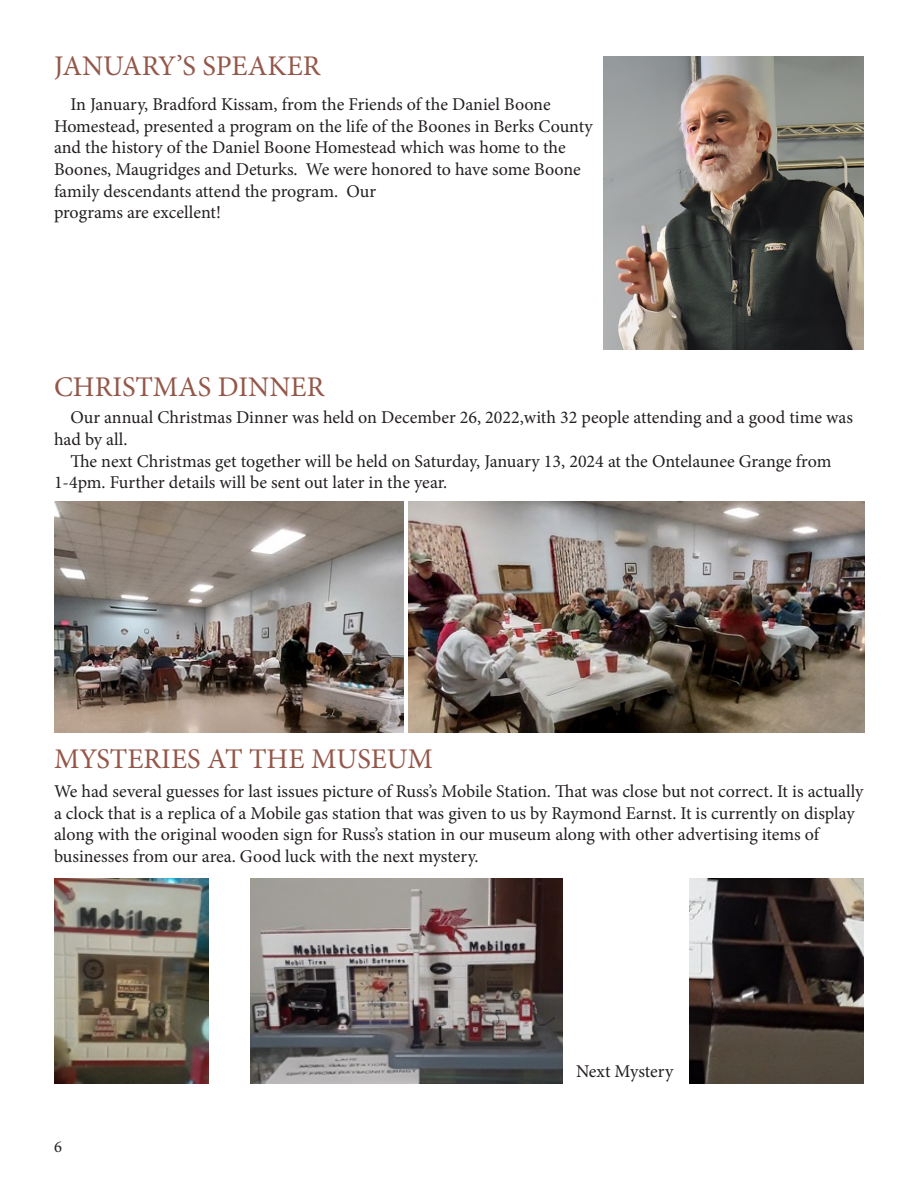
<style>
.page{position:relative;width:918px;height:1188px;background:#fff}
.page>*{position:absolute;margin:0;border:0;box-sizing:border-box;transform-origin:0 0}
.t1{font:28.5px "Minion Pro";color:#945749}
.t2{font:18px/21.6px "Minion Pro";color:#231f20}
.t3{font:16.5px "Minion Pro";color:#231f20}
</style>
<div class="page">
<img style="left:603px;top:57px;width:261px;height:293px">
<img style="left:54px;top:501px;width:350px;height:231px">
<img style="left:408px;top:501px;width:456px;height:232px">
<img style="left:54px;top:878px;width:155px;height:206px">
<img style="left:251px;top:878px;width:311px;height:206px">
<img style="left:690px;top:878px;width:174px;height:206px">
<p class="t1" style="left:54px;top:47px;width:268px">JANUARY’S SPEAKER</p>
<p class="t2" style="left:54px;top:94px;width:540px;text-indent:16px">In January, Bradford Kissam, from the Friends of the Daniel Boone Homestead, presented a program on the life of the Boones in Berks County and the history of the Daniel Boone Homestead which was home to the Boones, Maugridges and Deturks. We were honored to have some Boone family descendants attend the program. Our</p>
<p class="t2" style="left:54px;top:202px;width:168px">programs are excellent!</p>
<p class="t1" style="left:54px;top:367px;width:272px">CHRISTMAS DINNER</p>
<p class="t2" style="left:54px;top:407px;width:800px;text-indent:16px">Our annual Christmas Dinner was held on December 26, 2022,with 32 people attending and a good time was had by all.</p>
<p class="t2" style="left:70px;top:450px;width:763px">The next Christmas get together will be held on Saturday, January 13, 2024 at the Ontelaunee Grange from</p>
<p class="t2" style="left:54px;top:472px;width:395px">1-4pm. Further details will be sent out later in the year.</p>
<p class="t1" style="left:54px;top:740px;width:380px">MYSTERIES AT THE MUSEUM</p>
<p class="t2" style="left:54px;top:781px;width:811px">We had several guesses for last issues picture of Russ’s Mobile Station. That was close but not correct. It is actually a clock that is a replica of a Mobile gas station that was given to us by Raymond Earnst. It is currently on display along with the original wooden sign for Russ’s station in our museum along with other advertising items of businesses from our area. Good luck with the next mystery.</p>
<p class="t3" style="left:54px;top:1136px;width:9px">6</p>
<p class="t2" style="left:576px;top:1060px;width:99px">Next Mystery</p>
</div>
